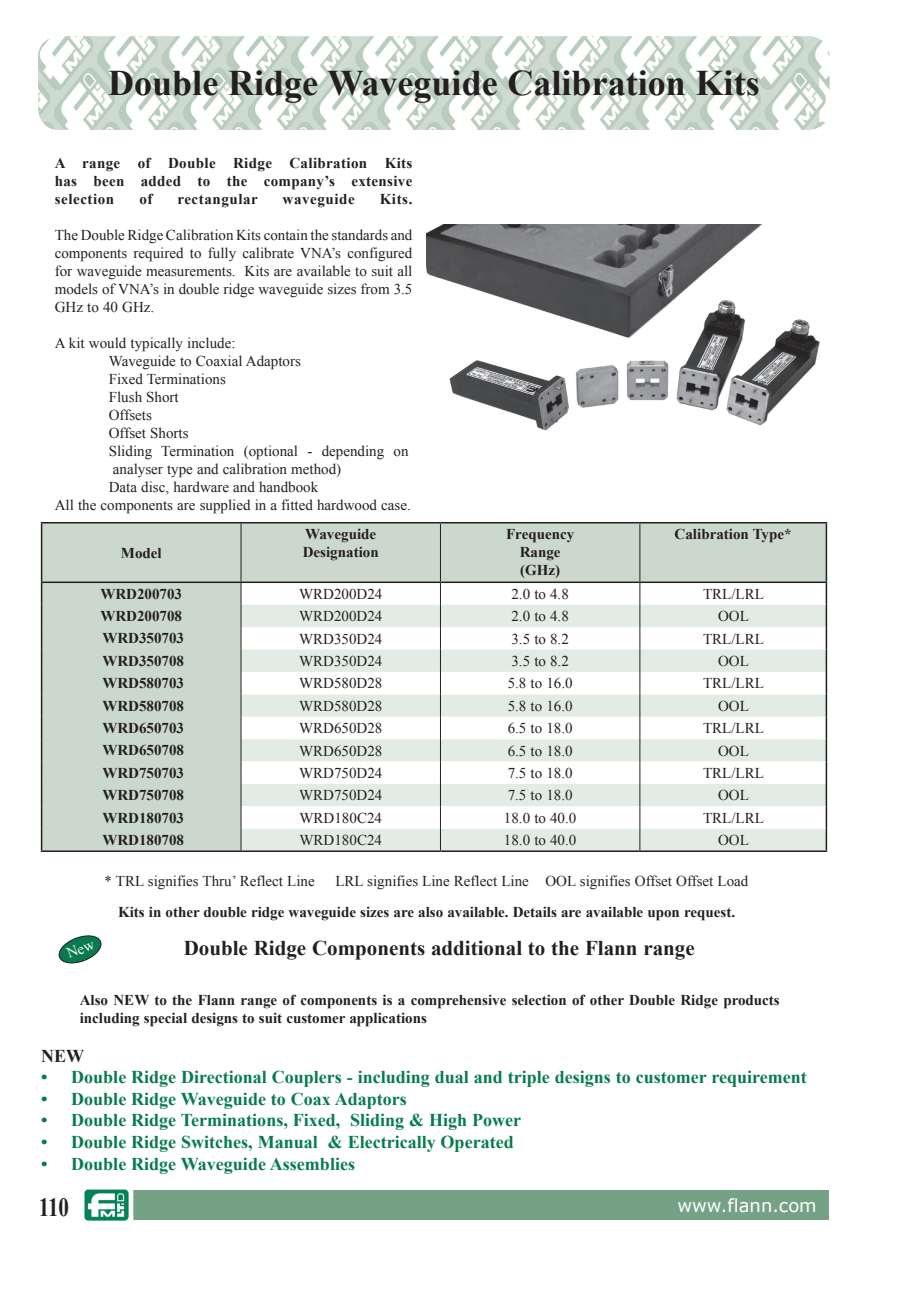
<style>
.page{position:relative;width:919px;height:1289px;background:#fff}
.page>*{position:absolute;margin:0;border:0;box-sizing:border-box;transform-origin:0 0}
.t1{font:700 36px "Times New Roman";color:#231f20}
.t2{font:700 26.25px "Times New Roman";color:#231f20;scale:.8 1}
.t3{font:700 21px "Times New Roman";color:#231f20}
.t4{font:700 18px "Times New Roman";color:#077b4e}
.t5{font:18px "Verdana";color:#fff}
.t6{font:700 18px "Times New Roman";color:#231f20}
.t7{font:15px/18px "Times New Roman";color:#231f20;text-align:justify}
.t8{font:700 15px/18px "Times New Roman";color:#231f20}
.t9{font:700 15px "Times New Roman";letter-spacing:.04em;color:#231f20}
</style>
<div class="page">
<div style="left:133px;top:1189px;width:695px;height:30px;background:#75a185"></div>
<img style="left:85px;top:1189px;width:44px;height:31px">
<img style="left:38px;top:36px;width:791px;height:94px">
<div style="left:42px;top:523px;width:783px;height:327px;background:#cad8cd"></div>
<hr style="left:825px;top:583px;width:2px;height:21px;background:#231f20">
<hr style="left:825px;top:604px;width:2px;height:23px;background:#231f20">
<hr style="left:825px;top:627px;width:2px;height:22px;background:#231f20">
<hr style="left:825px;top:649px;width:2px;height:23px;background:#231f20">
<hr style="left:825px;top:672px;width:2px;height:22px;background:#231f20">
<hr style="left:825px;top:694px;width:2px;height:22px;background:#231f20">
<hr style="left:825px;top:716px;width:2px;height:23px;background:#231f20">
<hr style="left:825px;top:739px;width:2px;height:22px;background:#231f20">
<hr style="left:825px;top:761px;width:2px;height:23px;background:#231f20">
<hr style="left:825px;top:784px;width:2px;height:22px;background:#231f20">
<hr style="left:825px;top:806px;width:2px;height:22px;background:#231f20">
<svg style="left:41px;top:583px;width:1px;height:267px"></svg>
<hr style="left:825px;top:828px;width:2px;height:22px;background:#231f20">
<hr style="left:41px;top:850px;width:200px;height:2px;background:#231f20">
<hr style="left:241px;top:850px;width:199px;height:2px;background:#231f20">
<hr style="left:440px;top:850px;width:200px;height:2px;background:#231f20">
<hr style="left:640px;top:850px;width:187px;height:2px;background:#231f20">
<svg style="left:241px;top:583px;width:585px;height:267px"></svg>
<hr style="left:41px;top:522px;width:200px;height:1px;background:#231f20">
<hr style="left:41px;top:523px;width:1px;height:58px;background:#231f20">
<hr style="left:241px;top:522px;width:199px;height:1px;background:#231f20">
<hr style="left:440px;top:522px;width:200px;height:1px;background:#231f20">
<hr style="left:640px;top:522px;width:187px;height:1px;background:#231f20">
<hr style="left:825px;top:523px;width:2px;height:58px;background:#231f20">
<hr style="left:241px;top:523px;width:1px;height:58px;background:#231f20">
<hr style="left:440px;top:523px;width:1px;height:58px;background:#231f20">
<hr style="left:639px;top:523px;width:1px;height:58px;background:#231f20">
<hr style="left:41px;top:581px;width:200px;height:2px;background:#231f20">
<hr style="left:241px;top:581px;width:199px;height:2px;background:#231f20">
<hr style="left:440px;top:581px;width:200px;height:2px;background:#231f20">
<hr style="left:640px;top:581px;width:187px;height:2px;background:#231f20">
<img style="left:426px;top:224px;width:394px;height:207px">
<svg style="left:58px;top:935px;width:44px;height:29px"></svg>
<h1 class="t1" style="left:108px;top:58px;width:653px">Double Ridge Waveguide Calibration Kits</h1>
<p class="t8" style="left:55px;top:153px;width:359px;text-align:justify">A range of Double Ridge Calibration Kits has been added to the company’s extensive selection</p>
<p class="t8" style="left:139px;top:189px;width:15px">of</p>
<p class="t9" style="left:177px;top:188px;width:82px">rectangular</p>
<p class="t9" style="left:282px;top:188px;width:74px">waveguide</p>
<p class="t8" style="left:380px;top:189px;width:34px">Kits.</p>
<p class="t7" style="left:55px;top:225px;width:359px">The Double Ridge Calibration Kits contain the standards and components required to fully calibrate VNA’s configured for waveguide measurements. Kits are available to suit all models of VNA’s in double ridge waveguide sizes from 3.5<br>GHz to 40 GHz.</p>
<p class="t7" style="left:55px;top:333px;width:182px">A kit would typically include:</p>
<p class="t7" style="left:109px;top:351px;width:193px">Waveguide to Coaxial Adaptors</p>
<p class="t7" style="left:109px;top:369px;width:118px">Fixed Terminations</p>
<p class="t7" style="left:109px;top:387px;width:71px">Flush Short</p>
<p class="t7" style="left:109px;top:405px;width:45px">Offsets</p>
<p class="t7" style="left:109px;top:423px;width:81px">Offset Shorts</p>
<p class="t7" style="left:109px;top:441px;width:301px">Sliding Termination (optional - depending on</p>
<p class="t7" style="left:113px;top:459px;width:230px">analyser type and calibration method)</p>
<p class="t7" style="left:109px;top:477px;width:211px">Data disc, hardware and handbook</p>
<p class="t7" style="left:55px;top:495px;width:357px">All the components are supplied in a fitted hardwood case.</p>
<p class="t8" style="left:121px;top:543px;width:42px">Model</p>
<p class="t8" style="left:303px;top:524px;width:77px">Waveguide<br>Designation</p>
<p class="t8" style="left:506px;top:524px;width:70px;text-align:center">Frequency<br>Range (GHz)</p>
<p class="t8" style="left:674px;top:524px;width:118px">Calibration Type*</p>
<p class="t8" style="left:100px;top:584px;width:83px">WRD200703</p>
<p class="t7" style="left:299px;top:584px;width:85px">WRD200D24</p>
<p class="t7" style="left:511px;top:584px;width:59px">2.0 to 4.8</p>
<p class="t7" style="left:703px;top:584px;width:62px">TRL/LRL</p>
<p class="t8" style="left:100px;top:606px;width:83px">WRD200708</p>
<p class="t7" style="left:299px;top:607px;width:85px">WRD200D24</p>
<p class="t7" style="left:511px;top:607px;width:59px">2.0 to 4.8</p>
<p class="t7" style="left:718px;top:607px;width:32px">OOL</p>
<p class="t8" style="left:102px;top:629px;width:83px">WRD350703</p>
<p class="t7" style="left:299px;top:629px;width:85px">WRD350D24</p>
<p class="t7" style="left:511px;top:629px;width:59px">3.5 to 8.2</p>
<p class="t7" style="left:703px;top:629px;width:62px">TRL/LRL</p>
<p class="t8" style="left:102px;top:651px;width:83px">WRD350708</p>
<p class="t7" style="left:299px;top:651px;width:85px">WRD350D24</p>
<p class="t7" style="left:511px;top:651px;width:59px">3.5 to 8.2</p>
<p class="t7" style="left:718px;top:651px;width:32px">OOL</p>
<p class="t8" style="left:102px;top:673px;width:83px">WRD580703</p>
<p class="t7" style="left:299px;top:674px;width:85px">WRD580D28</p>
<p class="t7" style="left:507px;top:674px;width:66px">5.8 to 16.0</p>
<p class="t7" style="left:703px;top:674px;width:62px">TRL/LRL</p>
<p class="t8" style="left:102px;top:696px;width:83px">WRD580708</p>
<p class="t7" style="left:299px;top:696px;width:85px">WRD580D28</p>
<p class="t7" style="left:507px;top:696px;width:66px">5.8 to 16.0</p>
<p class="t7" style="left:718px;top:696px;width:32px">OOL</p>
<p class="t8" style="left:102px;top:718px;width:83px">WRD650703</p>
<p class="t7" style="left:299px;top:719px;width:85px">WRD650D28</p>
<p class="t7" style="left:507px;top:719px;width:66px">6.5 to 18.0</p>
<p class="t7" style="left:703px;top:719px;width:62px">TRL/LRL</p>
<p class="t8" style="left:102px;top:741px;width:83px">WRD650708</p>
<p class="t7" style="left:299px;top:741px;width:85px">WRD650D28</p>
<p class="t7" style="left:507px;top:741px;width:66px">6.5 to 18.0</p>
<p class="t7" style="left:718px;top:741px;width:32px">OOL</p>
<p class="t8" style="left:102px;top:763px;width:83px">WRD750703</p>
<p class="t7" style="left:299px;top:763px;width:85px">WRD750D24</p>
<p class="t7" style="left:507px;top:763px;width:66px">7.5 to 18.0</p>
<p class="t7" style="left:703px;top:763px;width:62px">TRL/LRL</p>
<p class="t8" style="left:102px;top:785px;width:83px">WRD750708</p>
<p class="t7" style="left:299px;top:786px;width:85px">WRD750D24</p>
<p class="t7" style="left:507px;top:786px;width:66px">7.5 to 18.0</p>
<p class="t7" style="left:718px;top:786px;width:32px">OOL</p>
<p class="t8" style="left:102px;top:808px;width:83px">WRD180703</p>
<p class="t7" style="left:299px;top:808px;width:84px">WRD180C24</p>
<p class="t7" style="left:504px;top:808px;width:74px">18.0 to 40.0</p>
<p class="t7" style="left:703px;top:808px;width:62px">TRL/LRL</p>
<p class="t8" style="left:102px;top:830px;width:83px">WRD180708</p>
<p class="t7" style="left:299px;top:830px;width:84px">WRD180C24</p>
<p class="t7" style="left:504px;top:830px;width:74px">18.0 to 40.0</p>
<p class="t7" style="left:718px;top:830px;width:32px">OOL</p>
<p class="t7" style="left:105px;top:871px;width:212px">* TRL signifies Thru’ Reflect Line</p>
<p class="t7" style="left:335px;top:871px;width:414px">LRL signifies Line Reflect Line OOL signifies Offset Offset Load</p>
<p class="t8" style="left:118px;top:902px;width:618px">Kits in other double ridge waveguide sizes are also available. Details are available upon request.</p>
<h3 class="t3" style="left:184px;top:933px;width:512px">Double Ridge Components additional to the Flann range</h3>
<p class="t8" style="left:80px;top:990px;width:701px">Also NEW to the Flann range of components is a comprehensive selection of other Double Ridge products including special designs to suit customer applications</p>
<p class="t6" style="left:41px;top:1043px;width:45px">NEW</p>
<p class="t4" style="left:41px;top:1064px;width:767px">• Double Ridge Directional Couplers - including dual and triple designs to customer requirement</p>
<p class="t4" style="left:41px;top:1086px;width:367px">• Double Ridge Waveguide to Coax Adaptors</p>
<p class="t4" style="left:41px;top:1107px;width:481px">• Double Ridge Terminations, Fixed, Sliding &amp; High Power</p>
<p class="t4" style="left:41px;top:1129px;width:474px">• Double Ridge Switches, Manual &amp; Electrically Operated</p>
<p class="t4" style="left:41px;top:1151px;width:315px">• Double Ridge Waveguide Assemblies</p>
<h2 class="t2" style="left:39px;top:1188px;width:39px">110</h2>
<p class="t5" style="left:677px;top:1193px;width:141px">www.flann.com</p>
</div>
